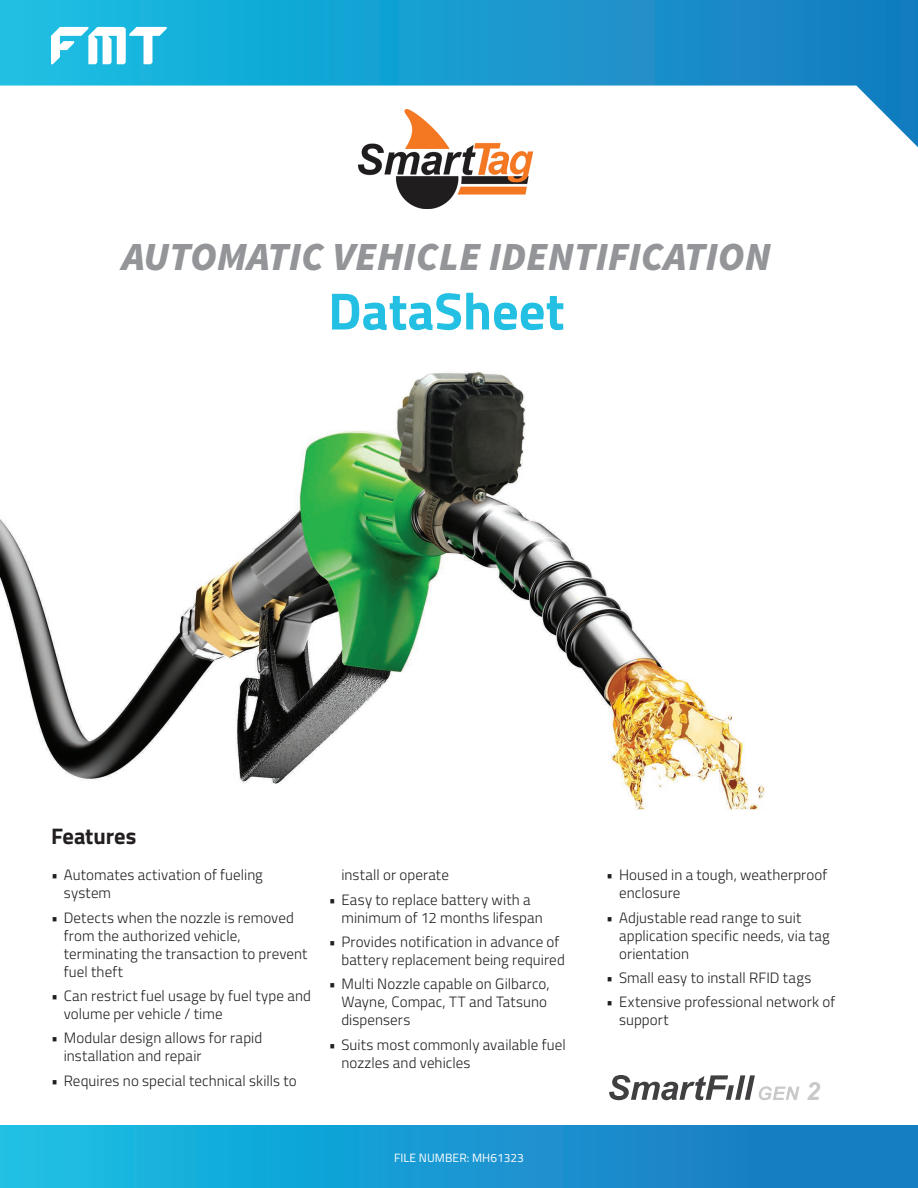
<style>
.page{position:relative;width:918px;height:1188px;background:#fff}
.page>*{position:absolute;margin:0;border:0;box-sizing:border-box;transform-origin:0 0}
.t1{font:700 52.5px "Titillium Web";color:#24c0e3}
.t2{font:italic 900 40.05px "Source Sans Pro";color:#939598}
.t3{font:700 22.5px "Titillium Web";color:#231f20}
.t4{font:300 15px/18px "Titillium Web";letter-spacing:.005em;color:#231f20}
.t5{font:12px "Titillium Web";letter-spacing:.01em;color:#fff}
</style>
<div class="page">
<div style="left:0;top:1126px;width:918px;height:62px;background:linear-gradient(to right,#19bfe4,#1674bf)"></div>
<svg style="left:0;top:0;width:918px;height:169px"></svg>
<svg style="left:51px;top:27px;width:116px;height:37px"></svg>
<img style="left:0;top:371px;width:765px;height:439px">
<img style="left:359px;top:110px;width:176px;height:99px">
<svg style="left:609px;top:1075px;width:211px;height:25px"></svg>
<h2 class="t2" style="left:122px;top:229px;width:650px">AUTOMATIC VEHICLE IDENTIFICATION</h2>
<h1 class="t1" style="left:328px;top:271px;width:238px">DataSheet</h1>
<h3 class="t3" style="left:51px;top:819px;width:87px">Features</h3>
<p class="t4" style="left:64px;top:865px;width:201px;text-indent:-13px">• Automates activation of fueling system</p>
<p class="t4" style="left:64px;top:908px;width:245px;text-indent:-13px">• Detects when the nozzle is removed from the authorized vehicle, terminating the transaction to prevent fuel theft</p>
<p class="t4" style="left:64px;top:986px;width:249px;text-indent:-13px">• Can restrict fuel usage by fuel type and volume per vehicle / time</p>
<p class="t4" style="left:64px;top:1029px;width:200px;text-indent:-13px">• Modular design allows for rapid installation and repair</p>
<p class="t4" style="left:51px;top:1071px;width:247px">• Requires no special technical skills to</p>
<p class="t4" style="left:341px;top:865px;width:109px">install or operate</p>
<p class="t4" style="left:341px;top:890px;width:203px;text-indent:-13px">• Easy to replace battery with a minimum of 12 months lifespan</p>
<p class="t4" style="left:341px;top:932px;width:225px;text-indent:-13px">• Provides notification in advance of battery replacement being required</p>
<p class="t4" style="left:341px;top:974px;width:210px;text-indent:-13px">• Multi Nozzle capable on Gilbarco,<br>Wayne, Compac, TT and Tatsuno dispensers</p>
<p class="t4" style="left:341px;top:1035px;width:226px;text-indent:-13px">• Suits most commonly available fuel nozzles and vehicles</p>
<p class="t5" style="left:394px;top:1150px;width:131px">FILE NUMBER: MH61323</p>
<p class="t4" style="left:619px;top:865px;width:210px;text-indent:-13px">• Housed in a tough, weatherproof enclosure</p>
<p class="t4" style="left:619px;top:908px;width:212px;text-indent:-13px">• Adjustable read range to suit application specific needs, via tag orientation</p>
<p class="t4" style="left:606px;top:968px;width:206px">• Small easy to install RFID tags</p>
<p class="t4" style="left:619px;top:992px;width:218px;text-indent:-13px">• Extensive professional network of support</p>
</div>
